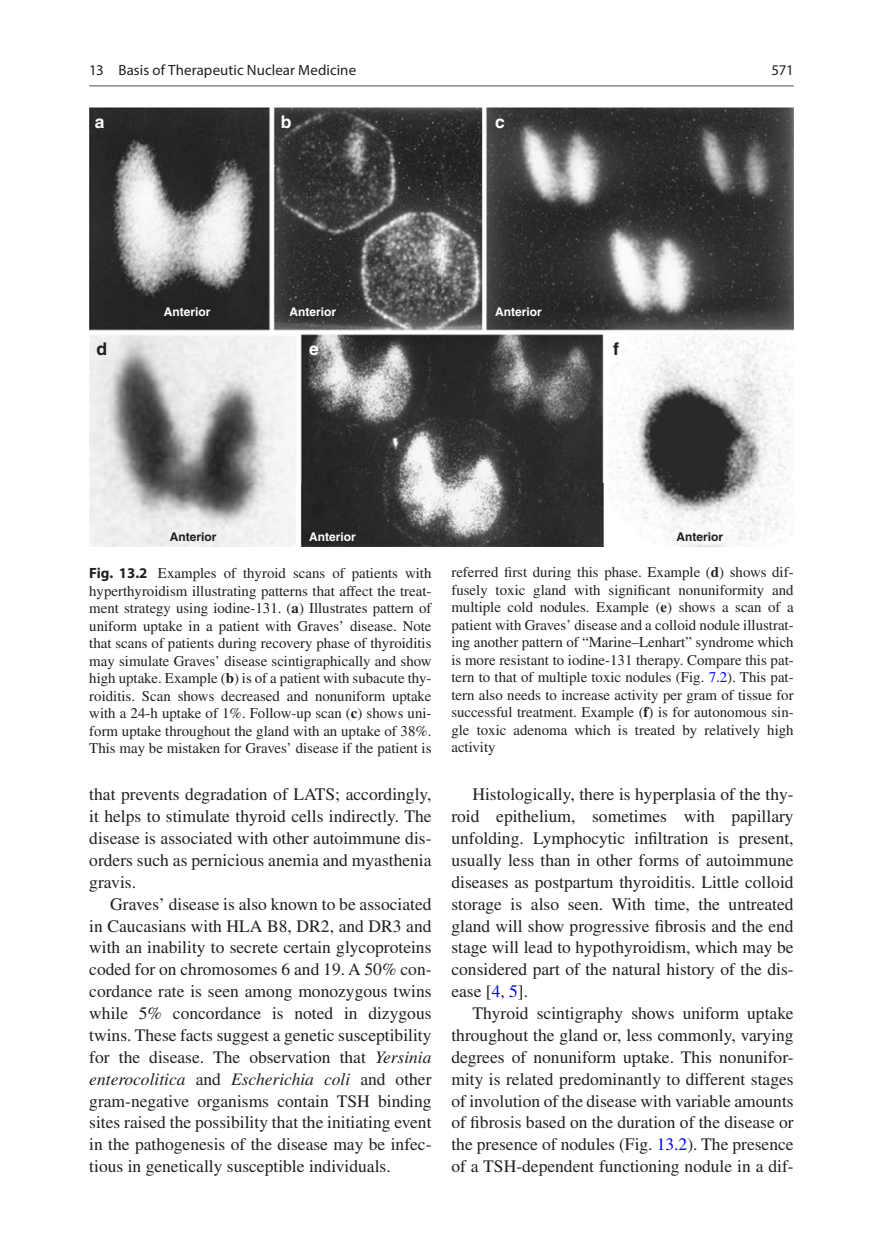
<style>
.page{position:relative;width:883px;height:1260px;background:#fff}
.page>*{position:absolute;margin:0;border:0;box-sizing:border-box;transform-origin:0 0}
.Text{font:17.5px/21.9px "Times LT Std";color:#231f20;text-align:justify}
.t1{font:17.5px "Helvetica Bold 2";color:#fff}
.t2{font:17.5px "Helvetica Bold 2";color:#1d1e1f}
.t3{font:14.88px/17.5px "Times LT Std";color:#231f20;text-align:justify}
.t4{font:14.88px "Myriad Pro";letter-spacing:.005em;color:#231f20}
.t5{font:11.9px "Helvetica Bold 2";color:#fff}
.t6{font:11.9px "Helvetica Bold 2";color:#1d1e1f}
.s1{font-family:"Myriad Pro";font-weight:700}
.s2{font-weight:700}
.s3{color:#00f}
.s4{font-style:italic}
</style>
<div class="page">
<img style="left:90px;top:107px;width:703px;height:440px">
<hr style="left:89px;top:85px;width:705px;height:2px;background:#939598">
<p class="t4" style="left:89px;top:61px;width:268px">13 Basis of Therapeutic Nuclear Medicine</p>
<p class="t1" style="left:95px;top:111px;width:11px">a</p>
<p class="t1" style="left:281px;top:111px;width:12px">b</p>
<p class="t1" style="left:495px;top:111px;width:11px">c</p>
<p class="t4" style="left:771px;top:61px;width:24px">571</p>
<p class="t5" style="left:164px;top:305px;width:48px">Anterior</p>
<p class="t5" style="left:289px;top:305px;width:48px">Anterior</p>
<p class="t5" style="left:495px;top:305px;width:48px">Anterior</p>
<p class="t2" style="left:97px;top:338px;width:12px">d</p>
<p class="t1" style="left:309px;top:338px;width:11px">e</p>
<p class="t2" style="left:613px;top:338px;width:7px">f</p>
<p class="t6" style="left:170px;top:530px;width:48px">Anterior</p>
<p class="t5" style="left:309px;top:530px;width:48px">Anterior</p>
<p class="t6" style="left:677px;top:530px;width:48px">Anterior</p>
<p class="t3" style="left:89px;top:564px;width:344px"><span class="s1">Fig. 13.2</span> Examples of thyroid scans of patients with hyperthyroidism illustrating patterns that affect the treat&shy;ment strategy using iodine-131. (<span class="s2">a</span>) Illustrates pattern of uniform uptake in a patient with Graves’ disease. Note that scans of patients during recovery phase of thyroiditis may simulate Graves’ disease scintigraphically and show high uptake. Example (<span class="s2">b</span>) is of a patient with subacute thy&shy;roiditis. Scan shows decreased and nonuniform uptake with a 24-h uptake of 1%. Follow-up scan (<span class="s2">c</span>) shows uni&shy;form uptake throughout the gland with an uptake of 38%.<br>This may be mistaken for Graves’ disease if the patient is</p>
<p class="t3" style="left:451px;top:563px;width:344px">referred first during this phase. Example (<span class="s2">d</span>) shows dif&shy;fusely toxic gland with significant nonuniformity and multiple cold nodules. Example (<span class="s2">e</span>) shows a scan of a patient with Graves’ disease and a colloid nodule illustrat&shy;ing another pattern of “Marine–Lenhart” syndrome which is more resistant to iodine-131 therapy. Compare this pat&shy;tern to that of multiple toxic nodules (Fig. <span class="s3">7.2</span>). This pat&shy;tern also needs to increase activity per gram of tissue for successful treatment. Example (<span class="s2">f</span>) is for autonomous sin&shy;gle toxic adenoma which is treated by relatively high activity</p>
<p class="Text" style="left:89px;top:783px;width:344px">that prevents degradation of LATS; accordingly, it helps to stimulate thyroid cells indirectly. The disease is associated with other autoimmune dis&shy;orders such as pernicious anemia and myasthenia gravis.</p>
<p class="Text" style="left:89px;top:893px;width:344px;text-indent:21px">Graves’ disease is also known to be associated in Caucasians with HLA B8, DR2, and DR3 and with an inability to secrete certain glycoproteins coded for on chromosomes 6 and 19. A 50% con&shy;cordance rate is seen among monozygous twins while 5% concordance is noted in dizygous twins. These facts suggest a genetic susceptibility for the disease. The observation that <span class="s4">Yersinia enterocolitica</span> and <span class="s4">Escherichia coli</span> and other gram-negative organisms contain TSH binding sites raised the possibility that the initiating event in the pathogenesis of the disease may be infec&shy;tious in genetically susceptible individuals.</p>
<p class="Text" style="left:451px;top:783px;width:344px;text-indent:21px">Histologically, there is hyperplasia of the thy&shy;roid epithelium, sometimes with papillary unfolding. Lymphocytic infiltration is present, usually less than in other forms of autoimmune diseases as postpartum thyroiditis. Little colloid storage is also seen. With time, the untreated gland will show progressive fibrosis and the end stage will lead to hypothyroidism, which may be considered part of the natural history of the dis&shy;ease [<span class="s3">4</span>, <span class="s3">5</span>].</p>
<p class="Text" style="left:451px;top:1002px;width:344px;text-indent:21px">Thyroid scintigraphy shows uniform uptake throughout the gland or, less commonly, varying degrees of nonuniform uptake. This nonunifor&shy;mity is related predominantly to different stages of involution of the disease with variable amounts of fibrosis based on the duration of the disease or the presence of nodules (Fig. <span class="s3">13.2</span>). The presence of a TSH-dependent functioning nodule in a dif-</p>
</div>
